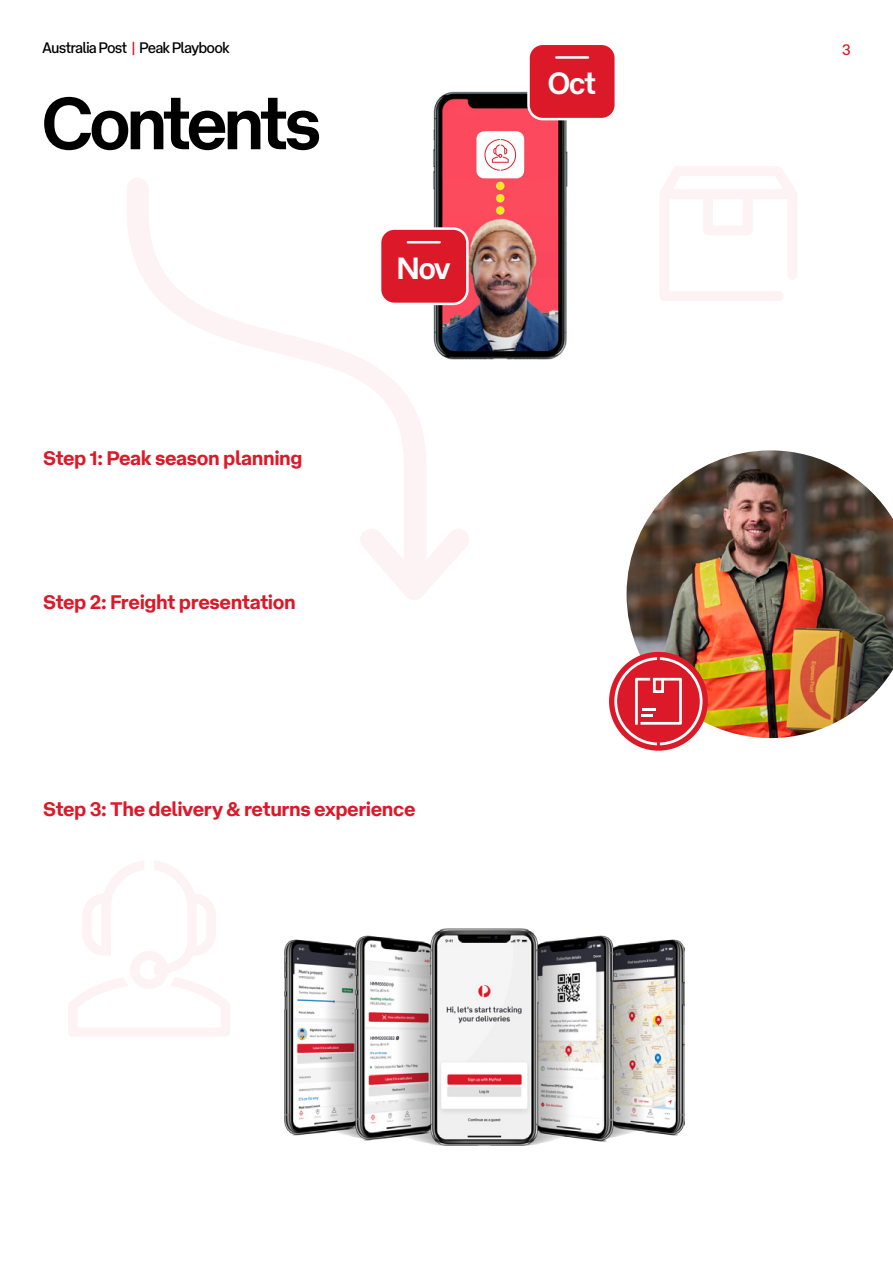
<style>
.page{position:relative;width:893px;height:1263px;background:#fff}
.page>*{position:absolute;margin:0;border:0;box-sizing:border-box;transform-origin:0 0}
.t1{font:700 72.45px "AP Type Pro Display";letter-spacing:-.035em;color:#000}
.t2{font:700 30.15px "AP Type Pro Display";letter-spacing:-.01em;color:#fff}
.Body_Copy_-_Black{font:700 19.5px "AP Type Pro Text";letter-spacing:-.02em;color:#dc1928}
.t3{font:15px "AP Type Pro Display";letter-spacing:-.015em;color:#000}
.t4{font:15px "AP Type Pro Display";color:#dc1928}
.s1{color:#dc1928}
</style>
<div class="page">
<img style="left:433px;top:91px;width:135px;height:269px">
<svg style="left:127px;top:178px;width:343px;height:422px"></svg>
<svg style="left:660px;top:166px;width:137px;height:135px"></svg>
<svg style="left:68px;top:861px;width:162px;height:175px"></svg>
<div style="left:476px;top:131px;width:48px;height:47px;background:#fff;border-radius:8px"></div>
<svg style="left:484px;top:139px;width:32px;height:32px"></svg>
<div style="left:380px;top:229px;width:87px;height:75px;background:#dc1928;border-radius:14px"></div>
<div style="left:379px;top:227px;width:90px;height:78px;border:3px solid #fff;border-radius:14px"></div>
<hr style="left:408px;top:241px;width:32px;height:2px;background:#fff">
<div style="left:528px;top:44px;width:88px;height:75px;background:#dc1928;border-radius:14px"></div>
<div style="left:527px;top:43px;width:90px;height:77px;border:3px solid #fff;border-radius:14px"></div>
<hr style="left:556px;top:56px;width:32px;height:3px;background:#fff">
<img style="left:627px;top:450px;width:266px;height:288px">
<div style="left:609px;top:652px;width:99px;height:99px;background:#dc1928;border-radius:50%"></div>
<svg style="left:614px;top:657px;width:88px;height:88px"></svg>
<img style="left:285px;top:928px;width:400px;height:217px">
<p class="t3" style="left:43px;top:35px;width:189px">Australia Post <span class="s1">|</span> Peak Playbook</p>
<p class="t1" style="left:43px;top:63px;width:279px">Contents</p>
<p class="Body_Copy_-_Black" style="left:43px;top:441px;width:261px">Step 1: Peak season planning</p>
<p class="Body_Copy_-_Black" style="left:43px;top:585px;width:254px">Step 2: Freight presentation</p>
<h2 class="t2" style="left:397px;top:243px;width:54px">Nov</h2>
<p class="Body_Copy_-_Black" style="left:43px;top:793px;width:374px">Step 3: The delivery &amp; returns experience</p>
<h2 class="t2" style="left:548px;top:58px;width:50px">Oct</h2>
<p class="t4" style="left:843px;top:37px;width:9px">3</p>
</div>
